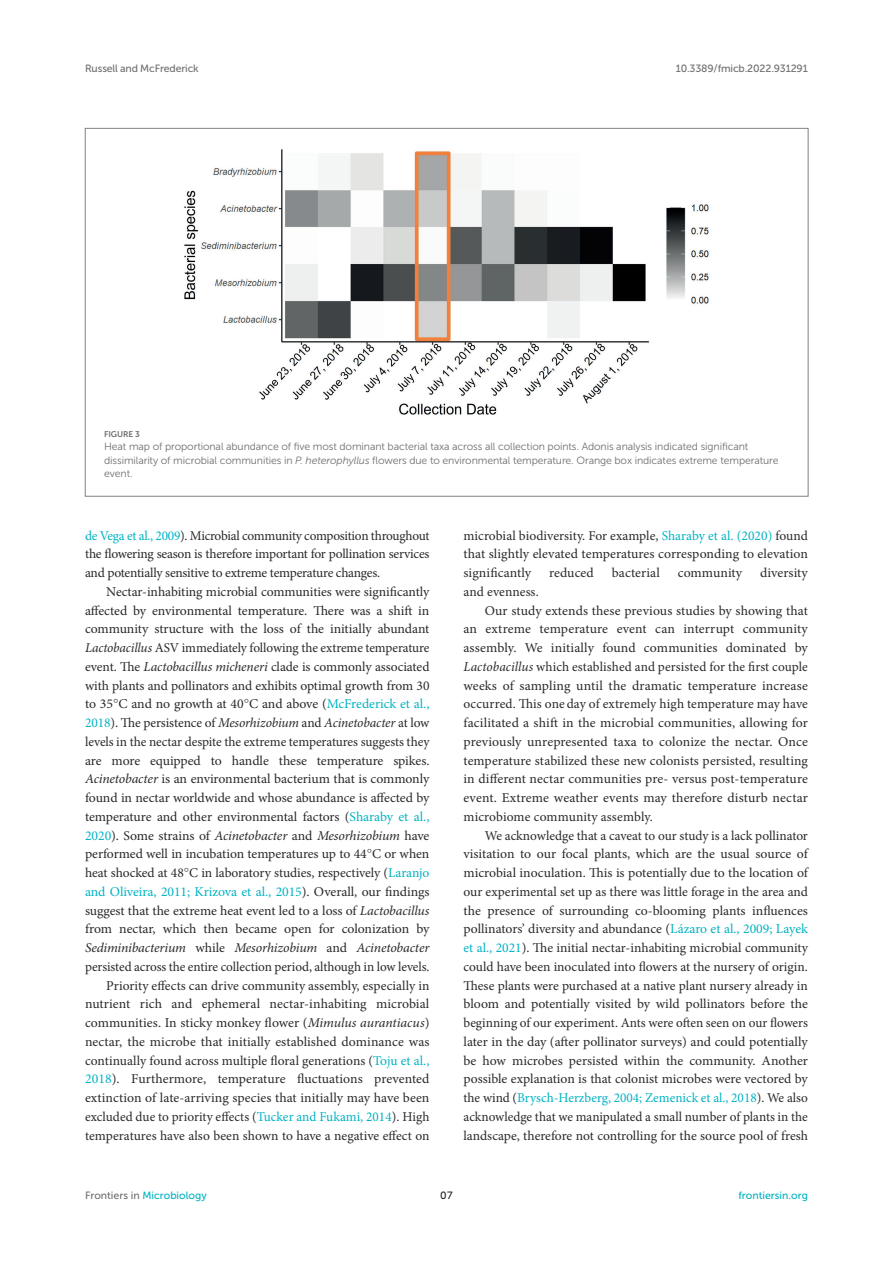
<style>
.page{position:relative;width:893px;height:1263px;background:#fff}
.page>*{position:absolute;margin:0;border:0;box-sizing:border-box;transform-origin:0 0}
.TEXT{font:13.5px/18.8px "Minion Pro";color:#292929;text-align:justify}
.FIG_LEG{font:10.5px/13.5px "Museo Sans 300";letter-spacing:-.01em;color:#6f6f70}
.t1{font:10.5px "Museo Sans 500";letter-spacing:-.015em;color:#6f6f70}
.t2{font:10.5px "Museo Sans 500";color:#00b3c3}
.t3{font:10.5px "Museo Sans 500";color:#231f20}
.FIG_HD{font:8.25px "Museo Sans 700";letter-spacing:-.01em;color:#6f6f70}
.s1{font-style:italic}
.s2{color:#00b3c3}
.s3{font-family:"STIX"}
.s4{color:#6f6f70}
</style>
<div class="page">
<img style="left:184px;top:149px;width:525px;height:266px">
<p class="t1" style="left:85px;top:63px;width:115px">Russell and McFrederick</p>
<p class="t1" style="left:676px;top:63px;width:134px">10.3389/fmicb.2022.931291</p>
<p class="FIG_HD" style="left:104px;top:429px;width:37px">FIGURE 3</p>
<p class="FIG_LEG" style="left:104px;top:440px;width:676px">Heat map of proportional abundance of five most dominant bacterial taxa across all collection points. Adonis analysis indicated significant dissimilarity of microbial communities in <span class="s1">P. heterophyllus</span> flowers due to environmental temperature. Orange box indicates extreme temperature event.</p>
<p class="TEXT" style="left:85px;top:526px;width:346px"><span class="s2">de Vega et al., 2009</span>). Microbial community composition throughout the flowering season is therefore important for pollination services and potentially sensitive to extreme temperature changes.</p>
<p class="TEXT" style="left:85px;top:582px;width:346px;text-indent:21px">Nectar-inhabiting microbial communities were significantly affected by environmental temperature. There was a shift in community structure with the loss of the initially abundant <span class="s1">Lactobacillus</span> ASV immediately following the extreme temperature event. The <span class="s1">Lactobacillus micheneri</span> clade is commonly associated with plants and pollinators and exhibits optimal growth from 30 to 35<span class="s3">°</span>C and no growth at 40<span class="s3">°</span>C and above (<span class="s2">McFrederick et al., 2018</span>). The persistence of <span class="s1">Mesorhizobium</span> and <span class="s1">Acinetobacter</span> at low levels in the nectar despite the extreme temperatures suggests they are more equipped to handle these temperature spikes.<br><span class="s1">Acinetobacter</span> is an environmental bacterium that is commonly found in nectar worldwide and whose abundance is affected by temperature and other environmental factors (<span class="s2">Sharaby et al., 2020</span>). Some strains of <span class="s1">Acinetobacter</span> and <span class="s1">Mesorhizobium</span> have performed well in incubation temperatures up to 44<span class="s3">°</span>C or when heat shocked at 48<span class="s3">°</span>C in laboratory studies, respectively (<span class="s2">Laranjo and Oliveira, 2011; Krizova et al., 2015</span>). Overall, our findings suggest that the extreme heat event led to a loss of <span class="s1">Lactobacillus </span>from nectar, which then became open for colonization by <span class="s1">Sediminibacterium</span> while <span class="s1">Mesorhizobium</span> and <span class="s1">Acinetobacter </span>persisted across the entire collection period, although in low levels.</p>
<p class="TEXT" style="left:85px;top:976px;width:346px;text-indent:21px">Priority effects can drive community assembly, especially in nutrient rich and ephemeral nectar-inhabiting microbial communities. In sticky monkey flower (<span class="s1">Mimulus aurantiacus</span>) nectar, the microbe that initially established dominance was continually found across multiple floral generations (<span class="s2">Toju et al., 2018</span>). Furthermore, temperature fluctuations prevented extinction of late-arriving species that initially may have been excluded due to priority effects (<span class="s2">Tucker and Fukami, 2014</span>). High temperatures have also been shown to have a negative effect on</p>
<p class="TEXT" style="left:463px;top:526px;width:346px">microbial biodiversity. For example, <span class="s2">Sharaby et al. (2020)</span> found that slightly elevated temperatures corresponding to elevation significantly</p>
<p class="TEXT" style="left:549px;top:563px;width:46px">reduced</p>
<p class="TEXT" style="left:612px;top:563px;width:50px">bacterial</p>
<p class="TEXT" style="left:678px;top:563px;width:66px">community</p>
<p class="TEXT" style="left:760px;top:563px;width:49px">diversity</p>
<p class="TEXT" style="left:463px;top:582px;width:77px">and evenness.</p>
<p class="TEXT" style="left:463px;top:601px;width:346px;text-indent:21px">Our study extends these previous studies by showing that an extreme temperature event can interrupt community assembly. We initially found communities dominated by <span class="s1">Lactobacillus</span> which established and persisted for the first couple weeks of sampling until the dramatic temperature increase occurred. This one day of extremely high temperature may have facilitated a shift in the microbial communities, allowing for previously unrepresented taxa to colonize the nectar. Once temperature stabilized these new colonists persisted, resulting in different nectar communities pre- versus post-temperature event. Extreme weather events may therefore disturb nectar microbiome community assembly.</p>
<p class="TEXT" style="left:463px;top:826px;width:346px;text-indent:21px">We acknowledge that a caveat to our study is a lack pollinator visitation to our focal plants, which are the usual source of microbial inoculation. This is potentially due to the location of our experimental set up as there was little forage in the area and the presence of surrounding co-blooming plants influences pollinators’ diversity and abundance (<span class="s2">Lázaro et al., 2009; Layek et al., 2021</span>). The initial nectar-inhabiting microbial community could have been inoculated into flowers at the nursery of origin.<br>These plants were purchased at a native plant nursery already in bloom and potentially visited by wild pollinators before the beginning of our experiment. Ants were often seen on our flowers later in the day (after pollinator surveys) and could potentially be how microbes persisted within the community. Another possible explanation is that colonist microbes were vectored by the wind (<span class="s2">Brysch-Herzberg, 2004; Zemenick et al., 2018</span>). We also acknowledge that we manipulated a small number of plants in the landscape, therefore not controlling for the source pool of fresh</p>
<p class="t2" style="left:85px;top:1190px;width:123px"><span class="s4">Frontiers in</span> Microbiology</p>
<p class="t3" style="left:440px;top:1190px;width:14px">07</p>
<p class="t2" style="left:738px;top:1190px;width:71px">frontiersin.org</p>
</div>
